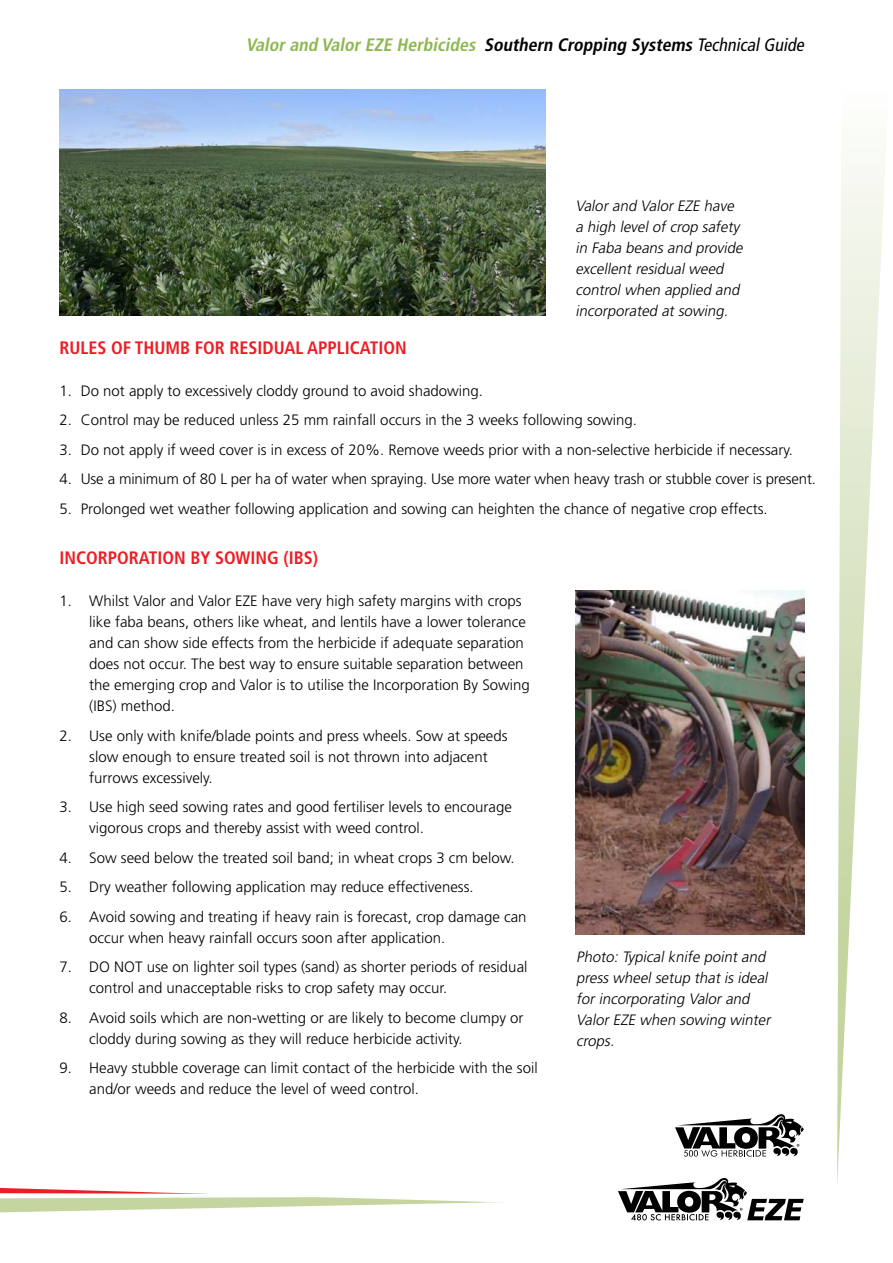
<style>
.page{position:relative;width:893px;height:1263px;background:#fff}
.page>*{position:absolute;margin:0;border:0;box-sizing:border-box;transform-origin:0 0}
.t1{font:italic 700 condensed 18px "Frutiger";color:#8eb74f}
.t2{font:700 condensed 18px "Frutiger";color:#ed1d24}
.t3{font:300 15px/21px "Frutiger";color:#000}
.t4{font:italic 300 15px/21px "Frutiger";color:#000}
.s1{color:#000}
.s2{font-weight:400;color:#000}
</style>
<div class="page">
<svg style="left:0;top:1188px;width:800px;height:33px"></svg>
<svg style="left:837px;top:153px;width:48px;height:1033px"></svg>
<svg style="left:618px;top:1178px;width:186px;height:42px"></svg>
<svg style="left:675px;top:1114px;width:129px;height:43px"></svg>
<img style="left:60px;top:89px;width:486px;height:227px">
<img style="left:575px;top:590px;width:229px;height:345px">
<p class="t1" style="left:246px;top:34px;width:563px">Valorand ValorEZE Herbicides <span class="s1">Southern Cropping Systems</span> <span class="s2">TechnicalGuide</span></p>
<p class="t4" style="left:575px;top:195px;width:172px">Valor and Valor EZE have a high level of crop safety in Faba beans and provide excellent residual weed control when applied and incorporated at sowing.</p>
<p class="t2" style="left:60px;top:337px;width:349px">RULES OF THUMB FOR RESIDUAL APPLICATION</p>
<p class="t3" style="left:60px;top:380px;width:425px">1. Do not apply to excessively cloddy ground to avoid shadowing.</p>
<p class="t3" style="left:60px;top:409px;width:579px">2. Control may be reduced unless 25 mm rainfall occurs in the 3 weeks following sowing.</p>
<p class="t3" style="left:60px;top:439px;width:735px">3. Do not apply if weed cover is in excess of 20%. Remove weeds prior with a non-selective herbicide if necessary.</p>
<p class="t3" style="left:60px;top:468px;width:758px">4. Use a minimum of 80 L per ha of water when spraying. Use more water when heavy trash or stubble cover is present.</p>
<p class="t3" style="left:60px;top:498px;width:710px">5. Prolonged wet weather following application and sowing can heighten the chance of negative crop effects.</p>
<p class="t2" style="left:60px;top:547px;width:260px">INCORPORATION BY SOWING (IBS)</p>
<p class="t3" style="left:89px;top:590px;width:442px;text-indent:-30px">1. Whilst Valor and Valor EZE have very high safety margins with crops like faba beans, others like wheat, and lentils have a lower tolerance and can show side effects from the herbicide if adequate separation does not occur. The best way to ensure suitable separation between the emerging crop and Valor is to utilise the Incorporation By Sowing (IBS) method.</p>
<p class="t3" style="left:89px;top:725px;width:420px;text-indent:-30px">2. Use only with knife/blade points and press wheels. Sow at speeds slow enough to ensure treated soil is not thrown into adjacent furrows excessively.</p>
<p class="t3" style="left:89px;top:796px;width:424px;text-indent:-30px">3. Use high seed sowing rates and good fertiliser levels to encourage vigorous crops and thereby assist with weed control.</p>
<p class="t3" style="left:60px;top:847px;width:457px">4. Sow seed below the treated soil band; in wheat crops 3 cm below.</p>
<p class="t3" style="left:60px;top:876px;width:416px">5. Dry weather following application may reduce effectiveness.</p>
<p class="t3" style="left:89px;top:906px;width:439px;text-indent:-30px">6. Avoid sowing and treating if heavy rain is forecast, crop damage can occur when heavy rainfall occurs soon after application.</p>
<p class="t3" style="left:89px;top:956px;width:440px;text-indent:-30px">7. DO NOT use on lighter soil types (sand) as shorter periods of residual control and unacceptable risks to crop safety may occur.</p>
<p class="t3" style="left:89px;top:1007px;width:436px;text-indent:-30px">8. Avoid soils which are non-wetting or are likely to become clumpy or cloddy during sowing as they will reduce herbicide activity.</p>
<p class="t3" style="left:89px;top:1057px;width:450px;text-indent:-30px">9. Heavy stubble coverage can limit contact of the herbicide with the soil and/or weeds and reduce the level of weed control.</p>
<p class="t4" style="left:576px;top:946px;width:199px">Photo: Typical knife point and press wheel setup that is ideal for incorporating Valor and<br>Valor EZE when sowing winter crops.</p>
</div>
